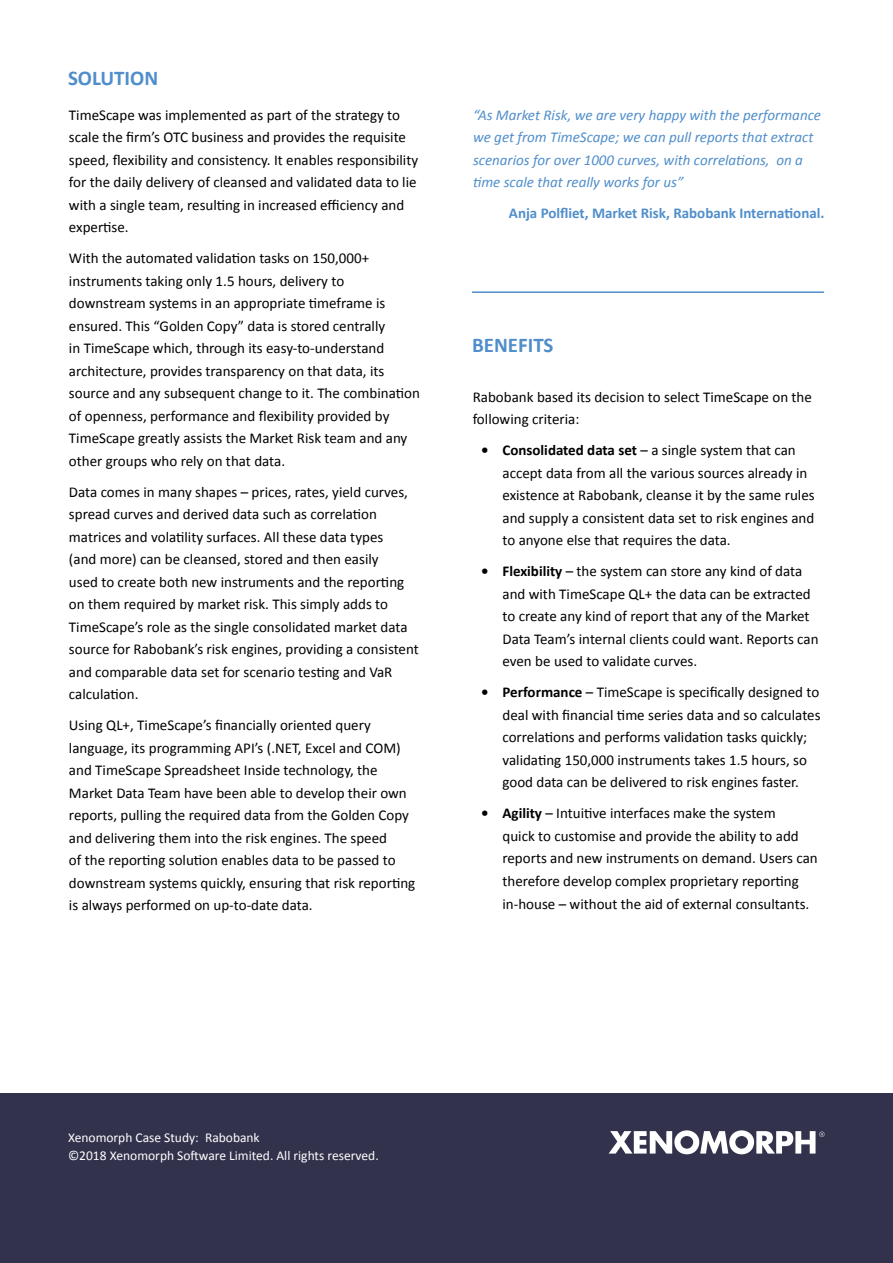
<style>
.page{position:relative;width:893px;height:1263px;background:#fff}
.page>*{position:absolute;margin:0;border:0;box-sizing:border-box;transform-origin:0 0}
.t1{font:700 21px "Calibri";color:#508ecb}
.t2{font:15px/22.5px "Calibri";color:#000}
.t3{font:italic 15px/22.5px "Calibri";color:#508ecb}
.t4{font:700 15px "Calibri";color:#508ecb}
.t5{font:13.5px/18px "Calibri";color:#fff}
.s1{font-weight:700}
</style>
<div class="page">
<div style="left:0;top:1093px;width:893px;height:170px;background:#32324c"></div>
<svg style="left:609px;top:1130px;width:215px;height:24px"></svg>
<hr style="left:472px;top:291px;width:352px;height:2px;background:#508ecb">
<h1 class="t1" style="left:68px;top:64px;width:92px">SOLUTION</h1>
<p class="t2" style="left:69px;top:104px;width:351px">TimeScape was implemented as part of the strategy to scale the firm’s OTC business and provides the requisite speed, flexibility and consistency. It enables responsibility for the daily delivery of cleansed and validated data to lie with a single team, resulting in increased efficiency and expertise.</p>
<p class="t2" style="left:69px;top:247px;width:352px">With the automated validation tasks on 150,000+ instruments taking only 1.5 hours, delivery to downstream systems in an appropriate timeframe is ensured. This “Golden Copy” data is stored centrally<br>in TimeScape which, through its easy-to-understand architecture, provides transparency on that data, its source and any subsequent change to it. The combination of openness, performance and flexibility provided by TimeScape greatly assists the Market Risk team and any other groups who rely on that data.</p>
<p class="t2" style="left:69px;top:481px;width:351px">Data comes in many shapes – prices, rates, yield curves, spread curves and derived data such as correlation matrices and volatility surfaces. All these data types<br>(and more) can be cleansed, stored and then easily<br>used to create both new instruments and the reporting on them required by market risk. This simply adds to TimeScape’s role as the single consolidated market data source for Rabobank’s risk engines, providing a consistent and comparable data set for scenario testing and VaR calculation.</p>
<p class="t2" style="left:69px;top:714px;width:348px">Using QL+, TimeScape’s financially oriented query language, its programming API’s (.NET, Excel and COM) and TimeScape Spreadsheet Inside technology, the Market Data Team have been able to develop their own reports, pulling the required data from the Golden Copy and delivering them into the risk engines. The speed<br>of the reporting solution enables data to be passed to downstream systems quickly, ensuring that risk reporting is always performed on up-to-date data.</p>
<p class="t3" style="left:473px;top:103px;width:350px">“As Market Risk, we are very happy with the performance we get from TimeScape; we can pull reports that extract scenarios for over 1000 curves, with correlations, on a time scale that really works for us”</p>
<p class="t4" style="left:509px;top:204px;width:317px">Anja Polfliet, Market Risk, Rabobank International.</p>
<h1 class="t1" style="left:472px;top:332px;width:83px">BENEFITS</h1>
<p class="t2" style="left:473px;top:386px;width:341px">Rabobank based its decision to select TimeScape on the following criteria:</p>
<p class="t2" style="left:502px;top:439px;width:314px;text-indent:-21px"><span class="s1">• Consolidated data set</span> – a single system that can accept data from all the various sources already in existence at Rabobank, cleanse it by the same rules and supply a consistent data set to risk engines and to anyone else that requires the data.</p>
<p class="t2" style="left:502px;top:560px;width:318px;text-indent:-21px"><span class="s1">• Flexibility</span> – the system can store any kind of data and with TimeScape QL+ the data can be extracted to create any kind of report that any of the Market Data Team’s internal clients could want. Reports can even be used to validate curves.</p>
<p class="t2" style="left:502px;top:681px;width:320px;text-indent:-21px"><span class="s1">• Performance</span> – TimeScape is specifically designed to deal with financial time series data and so calculates correlations and performs validation tasks quickly; validating 150,000 instruments takes 1.5 hours, so good data can be delivered to risk engines faster.</p>
<p class="t2" style="left:502px;top:802px;width:317px;text-indent:-21px"><span class="s1">• Agility</span> – Intuitive interfaces make the system<br>quick to customise and provide the ability to add reports and new instruments on demand. Users can therefore develop complex proprietary reporting in-house – without the aid of external consultants.</p>
<p class="t5" style="left:68px;top:1128px;width:312px">Xenomorph Case Study: Rabobank<br>©2018 Xenomorph Software Limited. All rights reserved.</p>
</div>
